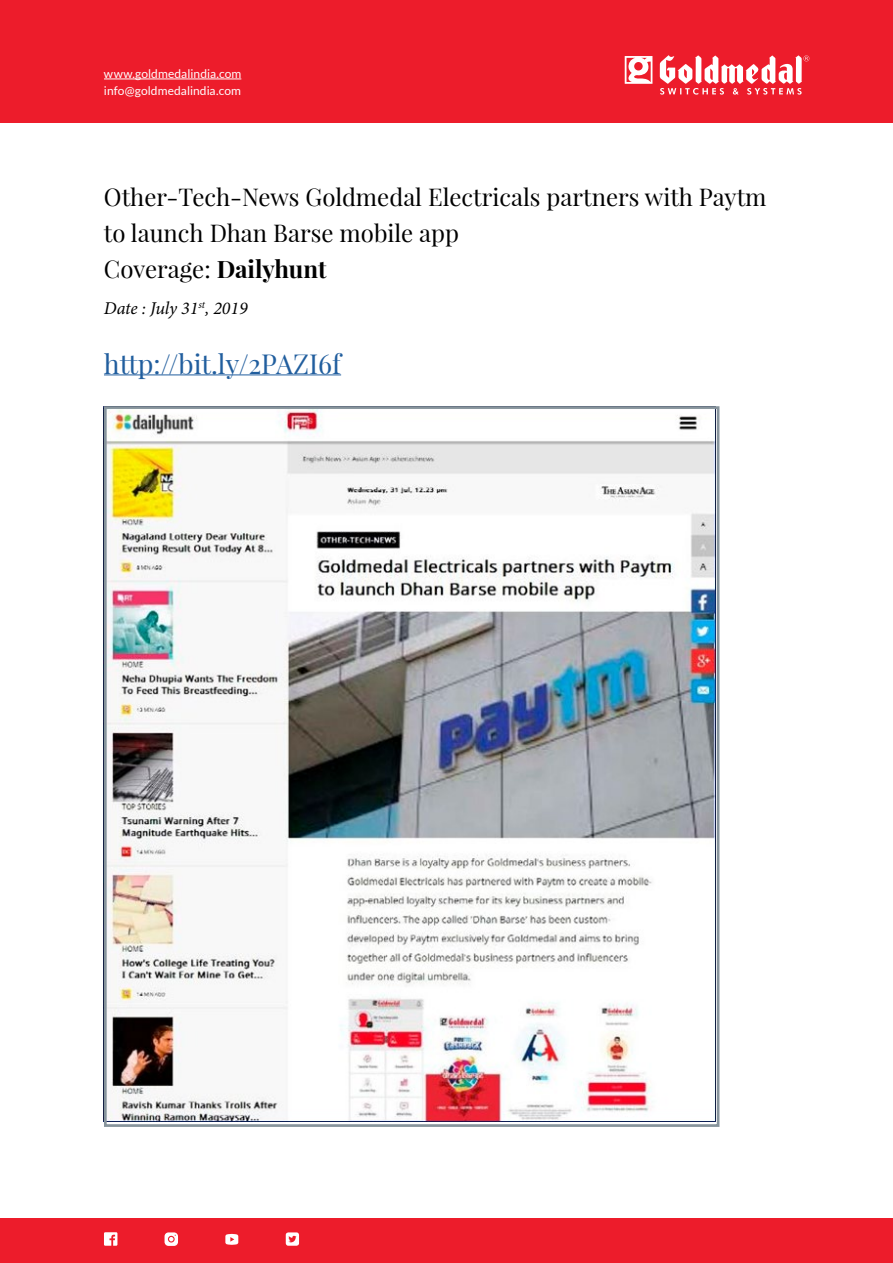
<style>
.page{position:relative;width:893px;height:1263px;background:#fff}
.page>*{position:absolute;margin:0;border:0;box-sizing:border-box;transform-origin:0 0}
.t1{font:27px "Playfair Display";color:#215e9e}
.t2{font:24px/36px "Playfair Display";color:#000}
.t3{font:italic 18px "Minion Pro";letter-spacing:-.005em;color:#000}
.t4{font:12px/16.5px "Lato";letter-spacing:.005em;color:#fff}
.s1{font-weight:700}
</style>
<div class="page">
<div style="left:0;top:0;width:893px;height:122px;background:#ed1c2b"></div>
<div style="left:0;top:1218px;width:893px;height:45px;background:#ed1c2b"></div>
<hr style="left:104px;top:79px;width:137px;height:1px;background:#fff">
<svg style="left:625px;top:56px;width:27px;height:28px"></svg>
<svg style="left:660px;top:55px;width:149px;height:40px"></svg>
<svg style="left:225px;top:1234px;width:13px;height:11px"></svg>
<svg style="left:165px;top:1232px;width:13px;height:14px"></svg>
<svg style="left:104px;top:1232px;width:13px;height:14px"></svg>
<svg style="left:286px;top:1232px;width:13px;height:14px"></svg>
<hr style="left:104px;top:375px;width:237px;height:1px;background:#215e9e">
<img style="left:108px;top:410px;width:607px;height:711px">
<div style="left:104px;top:406px;width:615px;height:721px;border:3px solid #87949c"></div>
<p class="t4" style="left:104px;top:65px;width:139px">www.goldmedalindia.com info@goldmedalindia.com</p>
<p class="t2" style="left:104px;top:179px;width:664px">Other-Tech-News Goldmedal Electricals partners with Paytm to launch Dhan Barse mobile app<br>Coverage: <span class="s1">Dailyhunt</span></p>
<p class="t3" style="left:104px;top:296px;width:145px">Date : July 31<sup>st</sup>, 2019</p>
<p class="t1" style="left:104px;top:347px;width:239px">http://bit.ly/2PAZI6f</p>
</div>
